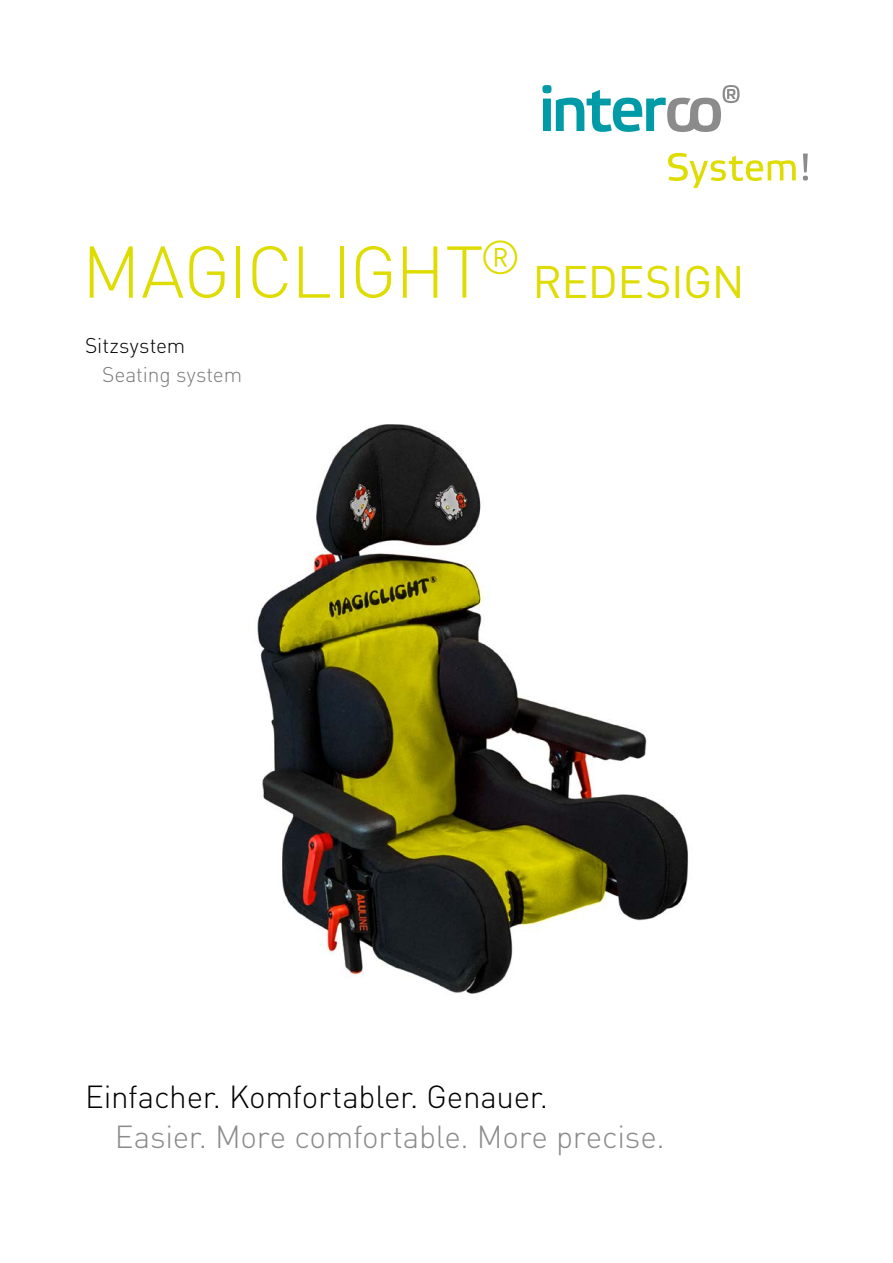
<style>
.page{position:relative;width:893px;height:1263px;background:#fff}
.page>*{position:absolute;margin:0;border:0;box-sizing:border-box;transform-origin:0 0}
.t1{font:300 72px "DIN";letter-spacing:-.025em;color:#dedc00}
.t2{font:45px "DIN";letter-spacing:-.01em;color:#dedc00}
.t3{font:300 31.5px "DIN";letter-spacing:-.01em;color:#8b8b8b}
.t4{font:300 31.5px "DIN";letter-spacing:-.01em;color:#000}
.t5{font:21px "DIN Light Alternate";letter-spacing:-.005em;color:#7b7b7a}
.t6{font:21px "DIN Light Alternate";letter-spacing:.005em;color:#000}
</style>
<div class="page">
<img style="left:257px;top:424px;width:432px;height:570px">
<svg style="left:542px;top:85px;width:198px;height:47px"></svg>
<svg style="left:668px;top:153px;width:128px;height:35px"></svg>
<svg style="left:803px;top:154px;width:5px;height:27px"></svg>
<h1 class="t1" style="left:82px;top:223px;width:441px">MAGICLIGHT<sup>®</sup></h1>
<p class="t6" style="left:85px;top:331px;width:102px">Sitzsystem</p>
<p class="t5" style="left:102px;top:360px;width:142px">Seating system</p>
<h2 class="t2" style="left:532px;top:256px;width:214px">REDESIGN</h2>
<p class="t4" style="left:85px;top:1075px;width:465px">Einfacher. Komfortabler. Genauer.</p>
<p class="t3" style="left:115px;top:1116px;width:551px">Easier. More comfortable. More precise.</p>
</div>
